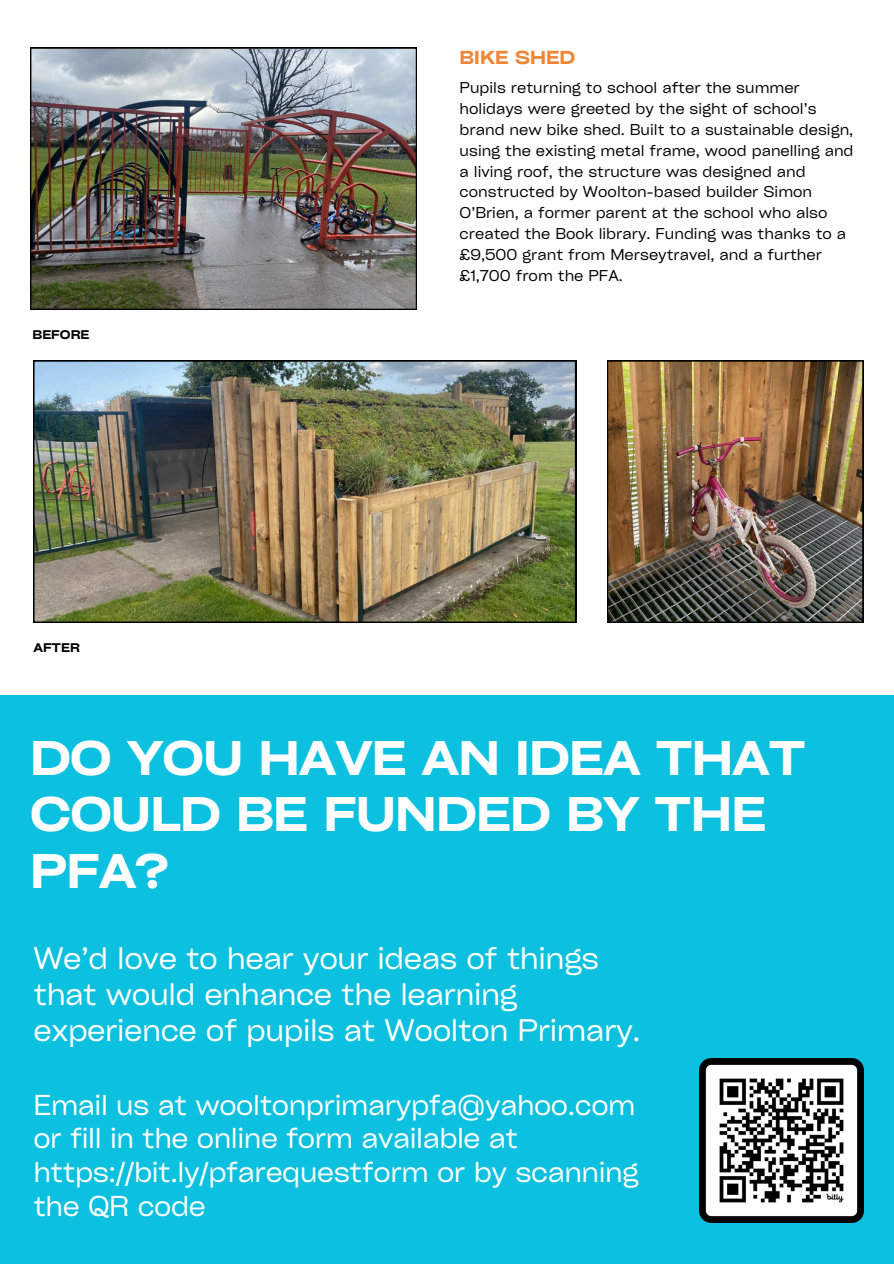
<style>
.page{position:relative;width:894px;height:1264px;background:#fff}
.page>*{position:absolute;margin:0;border:0;box-sizing:border-box;transform-origin:0 0}
.t1{font:600 expanded 46.5px/56.2px "Cy Grotesk";letter-spacing:-.015em;color:#fff}
.t2{font:29.85px/36px "Cy Grotesk Key";letter-spacing:-.015em;color:#fff}
.t3{font:27.6px/33.8px "Cy Grotesk Key";letter-spacing:-.015em;color:#fff}
.t4{font:600 expanded 18px "Cy Grotesk";color:#ef8535}
.t5{font:15px/21px "Cy Grotesk Key";color:#000001}
.t6{font:600 expanded 12px "Cy Grotesk";color:#000001}
</style>
<div class="page">
<img style="left:30px;top:48px;width:386px;height:262px">
<img style="left:33px;top:360px;width:543px;height:262px">
<img style="left:607px;top:360px;width:256px;height:262px">
<div style="left:0;top:694px;width:893px;height:569px;background:#0cc0df"></div>
<img style="left:699px;top:1058px;width:164px;height:164px">
<p class="t4" style="left:459px;top:46px;width:117px">BIKE SHED</p>
<p class="t6" style="left:33px;top:327px;width:59px">BEFORE</p>
<h4 class="t6" style="left:33px;top:639px;width:48px">AFTER</h4>
<p class="t5" style="left:459px;top:76px;width:395px">Pupils returning to school after the summer holidays were greeted by the sight of school’s brand new bike shed. Built to a sustainable design, using the existing metal frame, wood panelling and a living roof, the structure was designed and constructed by Woolton-based builder Simon O’Brien, a former parent at the school who also created the Book library. Funding was thanks to a £9,500 grant from Merseytravel, and a further £1,700 from the PFA.</p>
<h1 class="t1" style="left:30px;top:728px;width:776px">DO YOU HAVE AN IDEA THAT<br>COULD BE FUNDED BY THE<br>PFA?</h1>
<h2 class="t2" style="left:33px;top:939px;width:608px">We’d love to hear your ideas of things that would enhance the learning experience of pupils at Woolton Primary.</h2>
<h2 class="t3" style="left:33px;top:1086px;width:606px">Email us at wooltonprimarypfa@yahoo.com or fill in the online form available at https://bit.ly/pfarequestform or by scanning the QR code</h2>
</div>
